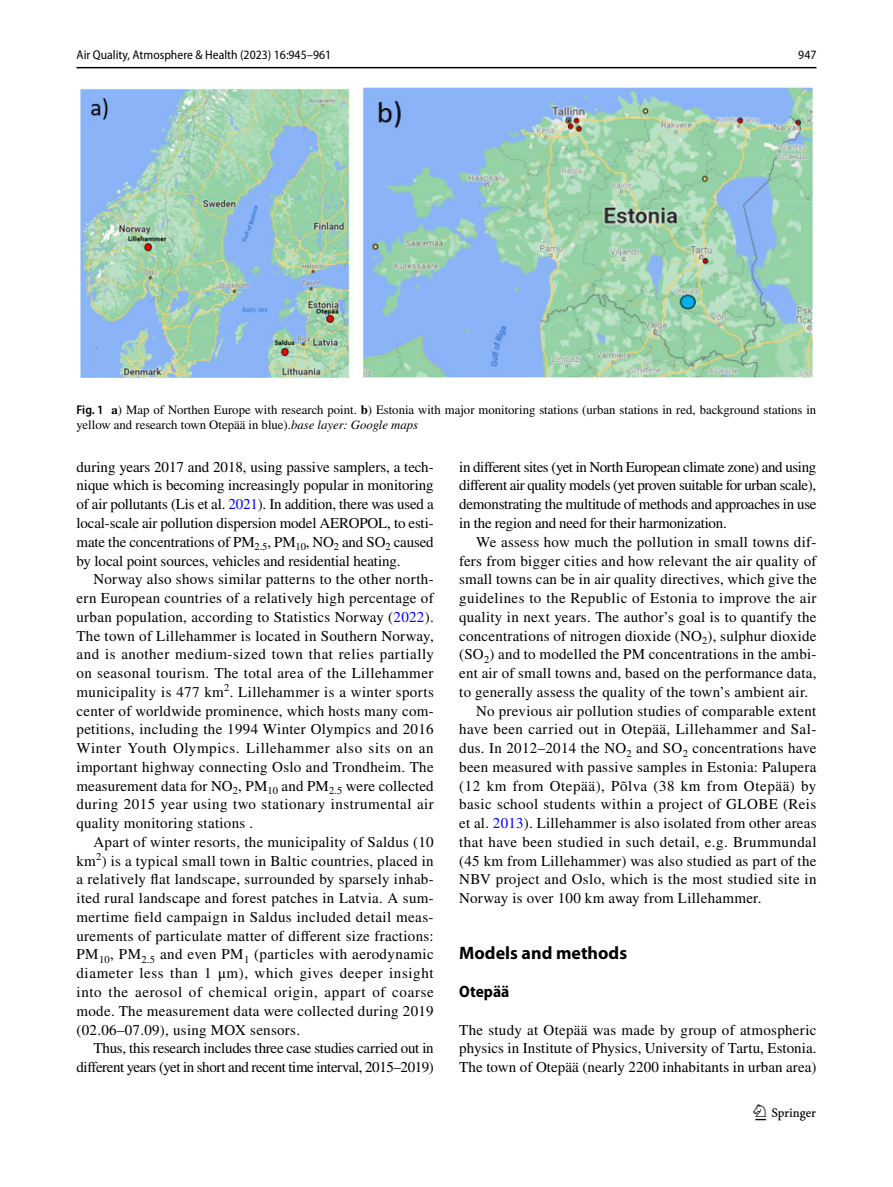
<style>
.page{position:relative;width:893px;height:1187px;background:#fff}
.page>*{position:absolute;margin:0;border:0;box-sizing:border-box;transform-origin:0 0}
.t1{font:22.5px "Springnew Regular 3";color:#000}
.t2{font:700 18px "Myriad Pro";color:#000}
.t3{font:700 semi-condensed 16.5px "Myriad Pro";color:#000}
.t4{font:15px/18.8px "STIX";letter-spacing:.02em;color:#000;text-align:justify}
.t5{font:15px/18.8px "STIX";letter-spacing:-.02em;color:#000;text-align:right}
.t6{font:15px "STIX";letter-spacing:.04em;color:#000}
.t7{font:12.75px/15px "STIX";color:#000}
.t8{font:semi-condensed 12.75px "Myriad Pro";color:#000}
.s1{font-family:"Myriad Pro";font-weight:600;font-stretch:semi-condensed}
.s2{font-weight:700}
.s3{font-style:italic}
.s4{color:#00f}
</style>
<div class="page">
<hr style="left:77px;top:67px;width:739px;height:1px;background:#000">
<img style="left:81px;top:87px;width:731px;height:292px">
<p class="t8" style="left:77px;top:48px;width:256px">Air Quality, Atmosphere &amp; Health (2023) 16:945–961</p>
<p class="t8" style="left:798px;top:48px;width:20px">947</p>
<p class="t7" style="left:77px;top:403px;width:741px"><span class="s1">Fig. 1</span> <span class="s2">a</span>) Map of Northen Europe with research point. <span class="s2">b</span>) Estonia with major monitoring stations (urban stations in red, background stations in yellow and research town Otepää in blue).<span class="s3">base layer: Google maps</span></p>
<p class="t4" style="left:77px;top:458px;width:359px">during years 2017 and 2018, using passive samplers, a tech&shy;nique which is becoming increasingly popular in monitoring of air pollutants (Lis et al. <span class="s4">2021</span>). In addition, there was used a local-scale air pollution dispersion model AEROPOL, to esti&shy;mate the concentrations of PM<sub>2.5</sub>, PM<sub>10</sub>, NO<sub>2</sub> and SO<sub>2</sub> caused by local point sources, vehicles and residential heating.</p>
<p class="t4" style="left:77px;top:571px;width:359px;text-indent:17px">Norway also shows similar patterns to the other north&shy;ern European countries of a relatively high percentage of urban population, according to Statistics Norway (<span class="s4">2022</span>).<br>The town of Lillehammer is located in Southern Norway, and is another medium-sized town that relies partially on seasonal tourism. The total area of the Lillehammer municipality is 477 km<sup>2</sup>. Lillehammer is a winter sports center of worldwide prominence, which hosts many com&shy;petitions, including the 1994 Winter Olympics and 2016<br>Winter Youth Olympics. Lillehammer also sits on an important highway connecting Oslo and Trondheim. The measurement data for NO<sub>2</sub>, PM<sub>10</sub> and PM<sub>2.5</sub> were collected during 2015 year using two stationary instrumental air quality monitoring stations .</p>
<p class="t4" style="left:77px;top:833px;width:359px;text-indent:17px">Apart of winter resorts, the municipality of Saldus (10 km<sup>2</sup>) is a typical small town in Baltic countries, placed in a relatively flat landscape, surrounded by sparsely inhab&shy;ited rural landscape and forest patches in Latvia. A sum&shy;mertime field campaign in Saldus included detail meas&shy;urements of particulate matter of different size fractions:<br>PM<sub>10</sub>, PM<sub>2.5</sub> and even PM<sub>1</sub> (particles with aerodynamic diameter less than 1 μm), which gives deeper insight into the aerosol of chemical origin, appart of coarse mode. The measurement data were collected during 2019 (02.06–07.09), using MOX sensors.</p>
<p class="t5" style="left:77px;top:1039px;width:359px">Thus, this research includes three case studies carried out in different years (yet in short and recent time interval, 2015–2019)</p>
<p class="t4" style="left:459px;top:458px;width:359px">in different sites (yet in North European climate zone) and using different air quality models (yet proven suitable for urban scale), demonstrating the multitude of methods and approaches in use in the region and need for their harmonization.</p>
<p class="t4" style="left:476px;top:533px;width:342px">We assess how much the pollution in small towns dif-</p>
<p class="t4" style="left:459px;top:552px;width:359px">fers from bigger cities and how relevant the air quality of</p>
<p class="t4" style="left:459px;top:571px;width:359px">small towns can be in air quality directives, which give the</p>
<p class="t4" style="left:459px;top:589px;width:359px">guidelines to the Republic of Estonia to improve the air</p>
<p class="t4" style="left:459px;top:608px;width:359px">quality in next years. The author’s goal is to quantify the</p>
<p class="t4" style="left:459px;top:627px;width:359px">concentrations of nitrogen dioxide (NO<sub>2</sub>), sulphur dioxide</p>
<p class="t4" style="left:459px;top:646px;width:359px">(SO<sub>2</sub>) and to modelled the PM concentrations in the ambi-</p>
<p class="t4" style="left:459px;top:664px;width:359px">ent air of small towns and, based on the performance data,</p>
<p class="t4" style="left:459px;top:683px;width:351px">to generally assess the quality of the town’s ambient air.</p>
<p class="t4" style="left:476px;top:702px;width:342px">No previous air pollution studies of comparable extent</p>
<p class="t4" style="left:459px;top:721px;width:359px">have been carried out in Otepää, Lillehammer and Sal-</p>
<p class="t4" style="left:459px;top:739px;width:359px">dus. In 2012–2014 the NO<sub>2</sub> and SO<sub>2</sub> concentrations have</p>
<p class="t4" style="left:459px;top:758px;width:359px">been measured with passive samples in Estonia: Palupera</p>
<p class="t6" style="left:459px;top:775px;width:359px">(12 km from Otepää), Põlva (38 km from Otepää) by</p>
<p class="t4" style="left:459px;top:796px;width:359px">basic school students within a project of GLOBE (Reis</p>
<p class="t4" style="left:459px;top:814px;width:359px">et al. <span class="s4">2013</span>). Lillehammer is also isolated from other areas</p>
<p class="t4" style="left:459px;top:833px;width:359px">that have been studied in such detail, e.g. Brummundal</p>
<p class="t4" style="left:459px;top:852px;width:359px">(45 km from Lillehammer) was also studied as part of the</p>
<p class="t4" style="left:459px;top:871px;width:359px">NBV project and Oslo, which is the most studied site in</p>
<p class="t4" style="left:459px;top:889px;width:304px">Norway is over 100 km away from Lillehammer.</p>
<p class="t2" style="left:459px;top:941px;width:169px">Models and methods</p>
<p class="t3" style="left:459px;top:982px;width:52px">Otepää</p>
<p class="t4" style="left:459px;top:1021px;width:359px">The study at Otepää was made by group of atmospheric physics in Institute of Physics, University of Tartu, Estonia.<br>The town of Otepää (nearly 2200 inhabitants in urban area)</p>
<h1 class="t1" style="left:755px;top:1104px;width:62px">1 3</h1>
</div>
